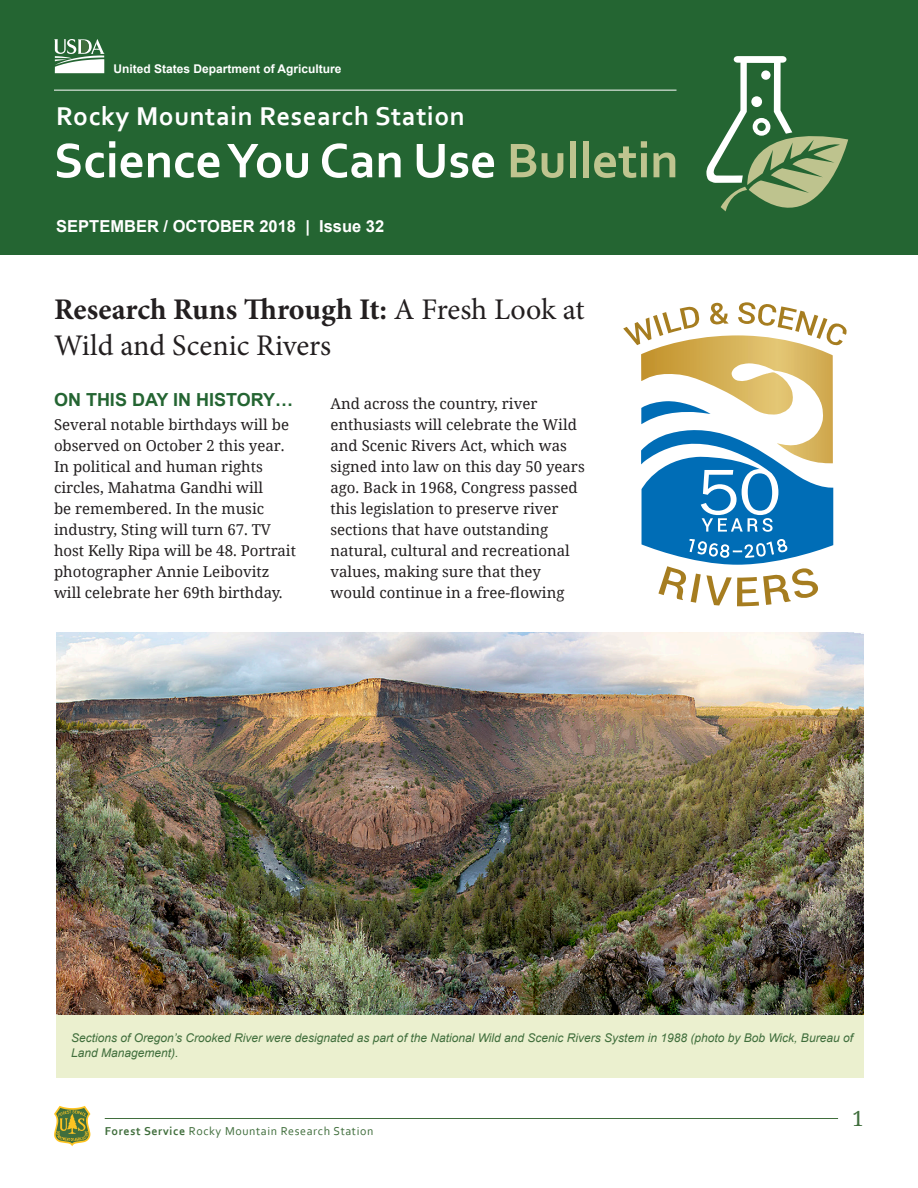
<style>
.page{position:relative;width:918px;height:1188px;background:#fff}
.page>*{position:absolute;margin:0;border:0;box-sizing:border-box;transform-origin:0 0}
.Title_Bar_-_SYCU{font:700 51px "Corbel";color:#fff}
.Heading_1{font:30px/36px "Minion Pro";color:#231f20}
.Title_Bar_-_RMRS{font:700 27px "Corbel";letter-spacing:.02em;color:#fff}
.Page_Footer_-_Page_N{font:21px "Noto Serif";color:#406e3c}
.Heading_2{font:700 18px "Arial";color:#246532}
.Title_Bar_-_Date_Iss{font:700 16.5px "Arial";color:#fff}
.Body_Text{font:15px/21px "Noto Serif";color:#231f20}
.Figure_Caption{font:italic 12px/15px "Arial";color:#406e3c}
.t1{font:12px "Corbel";letter-spacing:.05em;color:#406e3c}
.Title_Bar_-_USDA{font:700 12px "Arial";color:#fff}
.s1{color:#bfc48f}
.s2{font-weight:700}
</style>
<div class="page">
<hr style="left:105px;top:1118px;width:733px;height:1px;background:#406e3c">
<svg style="left:54px;top:1106px;width:36px;height:40px"></svg>
<div style="left:0;top:0;width:918px;height:254px;background:#246532"></div>
<svg style="left:706px;top:56px;width:142px;height:156px"></svg>
<div style="left:757px;top:123px;width:9px;height:8px;background:#246532;border-radius:50%"></div>
<svg style="left:54px;top:39px;width:51px;height:34px"></svg>
<hr style="left:54px;top:90px;width:622px;height:1px;background:#fff">
<div style="left:56px;top:1014px;width:808px;height:64px;background:#ebf0cf"></div>
<svg style="left:623px;top:302px;width:224px;height:304px"></svg>
<img style="left:56px;top:633px;width:808px;height:382px">
<p class="Title_Bar_-_USDA" style="left:113px;top:61px;width:230px">United States Department of Agriculture</p>
<p class="Title_Bar_-_RMRS" style="left:56px;top:99px;width:410px">Rocky Mountain Research Station</p>
<p class="Title_Bar_-_SYCU" style="left:54px;top:129px;width:626px">Science You Can Use <span class="s1">Bulletin</span></p>
<p class="Title_Bar_-_Date_Iss" style="left:56px;top:215px;width:330px">SEPTEMBER / OCTOBER 2018 | Issue 32</p>
<p class="Heading_1" style="left:54px;top:291px;width:532px"><span class="s2">Research Runs Through It:</span> A Fresh Look at<br>Wild and Scenic Rivers</p>
<p class="Heading_2" style="left:54px;top:387px;width:241px">ON THIS DAY IN HISTORY…</p>
<p class="Body_Text" style="left:54px;top:414px;width:244px">Several notable birthdays will be observed on October 2 this year.<br>In political and human rights circles, Mahatma Gandhi will<br>be remembered. In the music industry, Sting will turn 67. TV host Kelly Ripa will be 48. Portrait photographer Annie Leibovitz will celebrate her 69th birthday.</p>
<p class="Body_Text" style="left:330px;top:392px;width:256px">And across the country, river enthusiasts will celebrate the Wild and Scenic Rivers Act, which was signed into law on this day 50 years ago. Back in 1968, Congress passed this legislation to preserve river sections that have outstanding natural, cultural and recreational values, making sure that they would continue in a free-flowing</p>
<p class="Figure_Caption" style="left:71px;top:1031px;width:783px">Sections of Oregon’s Crooked River were designated as part of the National Wild and Scenic Rivers System in 1988 (photo by Bob Wick, Bureau of<br>Land Management).</p>
<p class="t1" style="left:105px;top:1123px;width:270px"><span class="s2">Forest Service</span> Rocky Mountain Research Station</p>
<p class="Page_Footer_-_Page_N" style="left:852px;top:1104px;width:13px">1</p>
</div>
